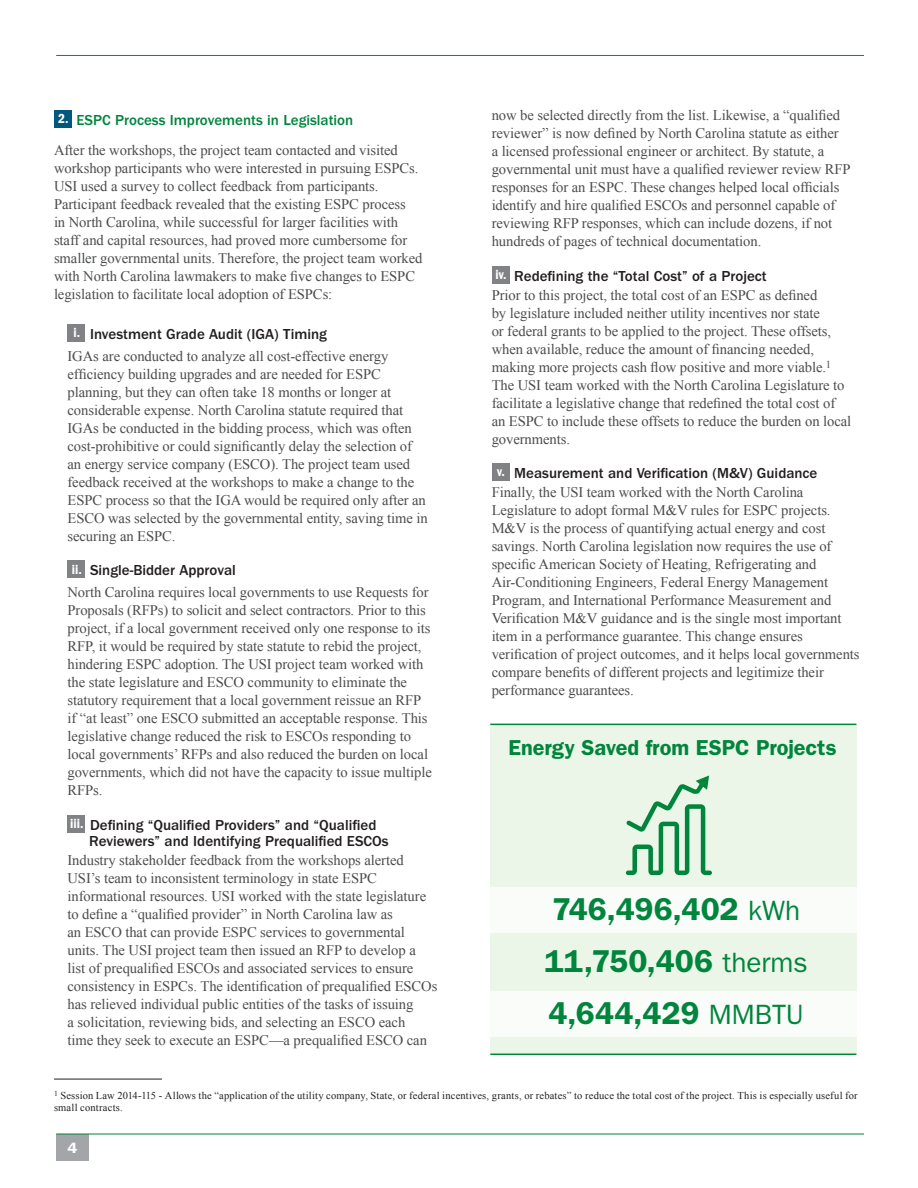
<style>
.page{position:relative;width:918px;height:1188px;background:#fff}
.page>*{position:absolute;margin:0;border:0;box-sizing:border-box;transform-origin:0 0}
.sidebar_text{font:600 31.8px "ITC Franklin Gothic Std";color:#00853d}
.sidebar_text-2{font:600 21.75px "ITC Franklin Gothic Std";color:#00853d}
.body_text{font:500 15px/16.5px "ITC Franklin Gothic Std";color:#231f20}
.body_text-2{font:500 15px "ITC Franklin Gothic Std";color:#00853d}
.office_name{font:600 15px "ITC Franklin Gothic Std";color:#fff;scale:1.1 1}
.body_text-3{font:14.7px/18px "Times New Roman";letter-spacing:-.005em;color:#4b4c4d}
.t1{font:13.65px "ITC Franklin Gothic Std Dm Cd";color:#fff}
.footnote{font:10.5px/12.8px "Times New Roman";letter-spacing:.015em;color:#231f20}
.s1{font-weight:400;font-size:28.05px}
</style>
<div class="page">
<div style="left:56px;top:1134px;width:33px;height:27px;background:#a4a5a9"></div>
<hr style="left:56px;top:1134px;width:808px;height:1px;background:#00853d">
<hr style="left:56px;top:55px;width:808px;height:1px;background:#00853d">
<div style="left:54px;top:110px;width:18px;height:18px;background:#00597d"></div>
<div style="left:68px;top:324px;width:17px;height:18px;background:#808285"></div>
<div style="left:68px;top:560px;width:17px;height:18px;background:#808285"></div>
<div style="left:68px;top:815px;width:17px;height:18px;background:#808285"></div>
<hr style="left:54px;top:1079px;width:108px;height:1px;background:#231f20">
<div style="left:492px;top:266px;width:17px;height:18px;background:#808285"></div>
<div style="left:492px;top:463px;width:17px;height:18px;background:#808285"></div>
<div style="left:490px;top:725px;width:366px;height:329px;background:#ecf6e8"></div>
<hr style="left:490px;top:724px;width:366px;height:1px;background:#00853d">
<hr style="left:490px;top:1054px;width:366px;height:1px;background:#00853d">
<div style="left:488px;top:887px;width:371px;height:46px;background:#fff"></div>
<div style="left:488px;top:991px;width:371px;height:45px;background:#fff"></div>
<svg style="left:626px;top:776px;width:86px;height:99px"></svg>
<h1 class="t1" style="left:58px;top:111px;width:12px">2.</h1>
<p class="body_text-2" style="left:77px;top:112px;width:278px">ESPC Process Improvements in Legislation</p>
<p class="body_text-3" style="left:54px;top:141px;width:370px">After the workshops, the project team contacted and visited workshop participants who were interested in pursuing ESPCs.<br>USI used a survey to collect feedback from participants.<br>Participant feedback revealed that the existing ESPC process<br>in North Carolina, while successful for larger facilities with staff and capital resources, had proved more cumbersome for smaller governmental units. Therefore, the project team worked with North Carolina lawmakers to make five changes to ESPC legislation to facilitate local adoption of ESPCs:</p>
<h1 class="t1" style="left:74px;top:325px;width:8px">i.</h1>
<p class="body_text" style="left:90px;top:326px;width:239px">Investment Grade Audit (IGA) Timing</p>
<p class="body_text-3" style="left:68px;top:347px;width:362px">IGAs are conducted to analyze all cost-effective energy efficiency building upgrades and are needed for ESPC planning, but they can often take 18 months or longer at considerable expense. North Carolina statute required that IGAs be conducted in the bidding process, which was often cost-prohibitive or could significantly delay the selection of an energy service company (ESCO). The project team used feedback received at the workshops to make a change to the ESPC process so that the IGA would be required only after an ESCO was selected by the governmental entity, saving time in securing an ESPC.</p>
<h1 class="t1" style="left:72px;top:561px;width:11px">ii.</h1>
<p class="body_text" style="left:90px;top:562px;width:147px">Single-Bidder Approval</p>
<p class="body_text-3" style="left:68px;top:583px;width:366px">North Carolina requires local governments to use Requests for Proposals (RFPs) to solicit and select contractors. Prior to this project, if a local government received only one response to its RFP, it would be required by state statute to rebid the project, hindering ESPC adoption. The USI project team worked with the state legislature and ESCO community to eliminate the statutory requirement that a local government reissue an RFP if “at least” one ESCO submitted an acceptable response. This legislative change reduced the risk to ESCOs responding to local governments’ RFPs and also reduced the burden on local governments, which did not have the capacity to issue multiple RFPs.</p>
<h1 class="t1" style="left:70px;top:816px;width:15px">iii.</h1>
<p class="body_text" style="left:89px;top:817px;width:301px">Defining “Qualified Providers” and “Qualified<br>Reviewers” and Identifying Prequalified ESCOs</p>
<p class="body_text-3" style="left:68px;top:851px;width:371px">Industry stakeholder feedback from the workshops alerted USI’s team to inconsistent terminology in state ESPC informational resources. USI worked with the state legislature to define a “qualified provider” in North Carolina law as<br>an ESCO that can provide ESPC services to governmental units. The USI project team then issued an RFP to develop a<br>list of prequalified ESCOs and associated services to ensure consistency in ESPCs. The identification of prequalified ESCOs has relieved individual public entities of the tasks of issuing<br>a solicitation, reviewing bids, and selecting an ESCO each<br>time they seek to execute an ESPC—a prequalified ESCO can</p>
<p class="body_text-3" style="left:492px;top:106px;width:360px">now be selected directly from the list. Likewise, a “qualified reviewer” is now defined by North Carolina statute as either<br>a licensed professional engineer or architect. By statute, a governmental unit must have a qualified reviewer review RFP responses for an ESPC. These changes helped local officials identify and hire qualified ESCOs and personnel capable of reviewing RFP responses, which can include dozens, if not hundreds of pages of technical documentation.</p>
<h1 class="t1" style="left:496px;top:267px;width:12px">iv.</h1>
<p class="body_text" style="left:514px;top:268px;width:254px">Redefining the “Total Cost” of a Project</p>
<p class="body_text-3" style="left:492px;top:286px;width:361px">Prior to this project, the total cost of an ESPC as defined<br>by legislature included neither utility incentives nor state<br>or federal grants to be applied to the project. These offsets, when available, reduce the amount of financing needed, making more projects cash flow positive and more viable.<sup>1<br></sup>The USI team worked with the North Carolina Legislature to facilitate a legislative change that redefined the total cost of an ESPC to include these offsets to reduce the burden on local governments.</p>
<h1 class="t1" style="left:497px;top:464px;width:9px">v.</h1>
<p class="body_text" style="left:514px;top:465px;width:305px">Measurement and Verification (M&amp;V) Guidance</p>
<p class="body_text-3" style="left:492px;top:483px;width:369px">Finally, the USI team worked with the North Carolina Legislature to adopt formal M&amp;V rules for ESPC projects.<br>M&amp;V is the process of quantifying actual energy and cost savings. North Carolina legislation now requires the use of specific American Society of Heating, Refrigerating and Air-Conditioning Engineers, Federal Energy Management Program, and International Performance Measurement and Verification M&amp;V guidance and is the single most important item in a performance guarantee. This change ensures verification of project outcomes, and it helps local governments compare benefits of different projects and legitimize their performance guarantees.</p>
<p class="sidebar_text-2" style="left:509px;top:735px;width:329px">Energy Saved from ESPC Projects</p>
<p class="sidebar_text" style="left:552px;top:890px;width:250px">746,496,402 <span class="s1">kWh</span></p>
<p class="sidebar_text" style="left:544px;top:943px;width:265px">11,750,406 <span class="s1">therms</span></p>
<p class="sidebar_text" style="left:548px;top:994px;width:257px">4,644,429 <span class="s1">MMBTU</span></p>
<p class="footnote" style="left:54px;top:1089px;width:805px"><sup>1</sup> Session Law 2014-115 - Allows the “application of the utility company, State, or federal incentives, grants, or rebates” to reduce the total cost of the project. This is especially useful for small contracts.</p>
<p class="office_name" style="left:68px;top:1139px;width:10px">4</p>
</div>
